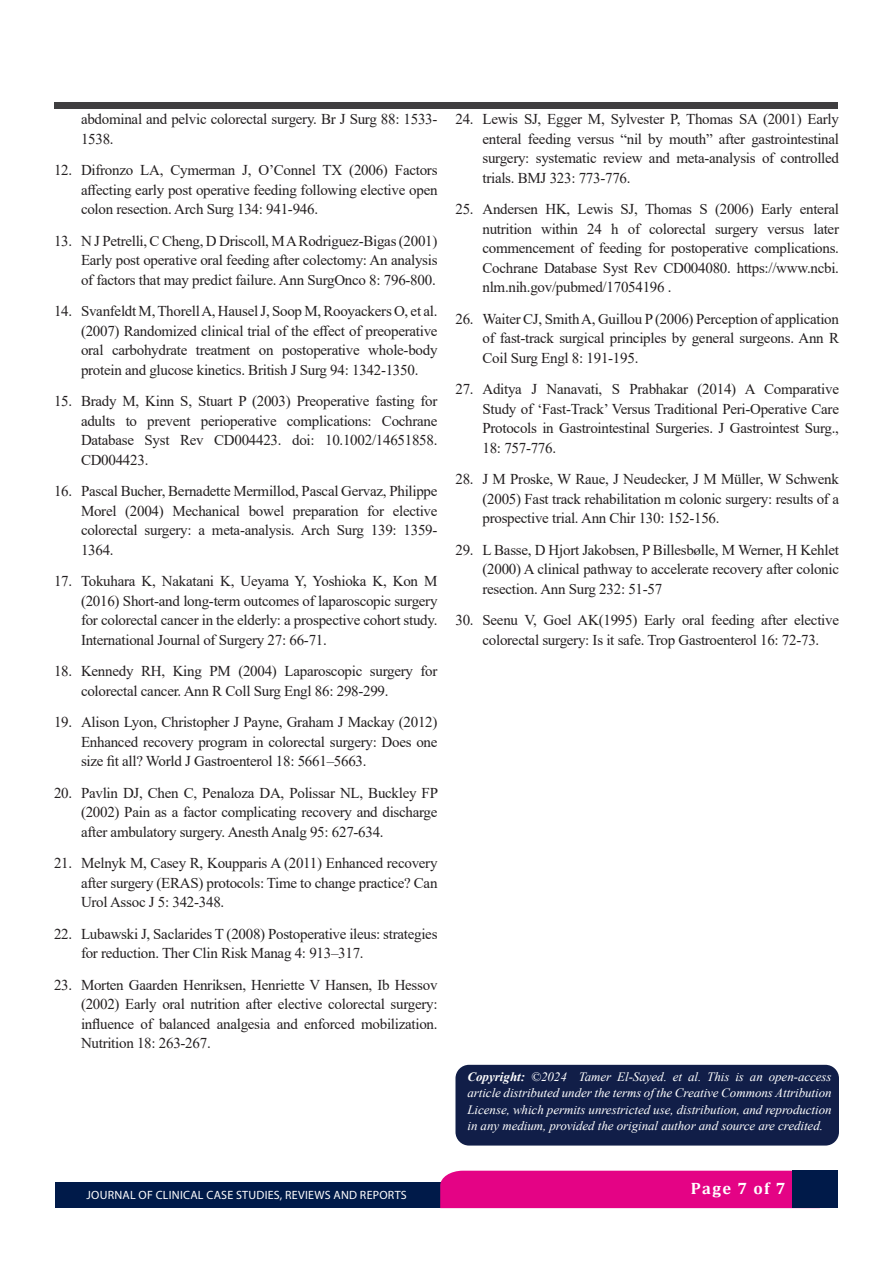
<style>
.page{position:relative;width:893px;height:1263px;background:#fff}
.page>*{position:absolute;margin:0;border:0;box-sizing:border-box;transform-origin:0 0}
.t1{font:700 16.5px "Cambria";letter-spacing:.08em;color:#fff}
.t2{font:15px/19.5px "Times New Roman";letter-spacing:-.02em;color:#231f20;text-align:justify}
.t3{font:italic 12.75px/16.5px "Times New Roman";letter-spacing:-.005em;color:#fff;text-align:justify}
.t4{font:12px "Myriad Pro";letter-spacing:.02em;color:#fff}
.s1{font-weight:700}
</style>
<div class="page">
<div style="left:54px;top:103px;width:783px;height:5px;background:#3f3e40"></div>
<div style="left:55px;top:1182px;width:765px;height:26px;background:#001a49"></div>
<div style="left:440px;top:1171px;width:352px;height:37px;background:#e40385"></div>
<div style="left:792px;top:1171px;width:46px;height:37px;background:#001a49"></div>
<div style="left:455px;top:1065px;width:384px;height:80px;background:#111e48;border-radius:14px"></div>
<p class="t2" style="left:81px;top:109px;width:358px">abdominal and pelvic colorectal surgery. Br J Surg 88: 1533-<br>1538.</p>
<p class="t2" style="left:81px;top:160px;width:358px;text-indent:-27px">12. Difronzo LA, Cymerman J, O’Connel TX (2006) Factors affecting early post operative feeding following elective open colon resection. Arch Surg 134: 941-946.</p>
<p class="t2" style="left:81px;top:230px;width:358px;text-indent:-27px">13. N J Petrelli, C Cheng, D Driscoll, M A Rodriguez-Bigas (2001)<br>Early post operative oral feeding after colectomy: An analysis of factors that may predict failure. Ann SurgOnco 8: 796-800.</p>
<p class="t2" style="left:81px;top:301px;width:358px;text-indent:-27px">14. Svanfeldt M, Thorell A, Hausel J, Soop M, Rooyackers O, et al. (2007) Randomized clinical trial of the effect of preoperative oral carbohydrate treatment on postoperative whole-body protein and glucose kinetics. British J Surg 94: 1342-1350.</p>
<p class="t2" style="left:81px;top:391px;width:358px;text-indent:-27px">15. Brady M, Kinn S, Stuart P (2003) Preoperative fasting for adults to prevent perioperative complications: Cochrane Database Syst Rev CD004423. doi: 10.1002/14651858.<br>CD004423.</p>
<p class="t2" style="left:81px;top:481px;width:358px;text-indent:-27px">16. Pascal Bucher, Bernadette Mermillod, Pascal Gervaz, Philippe Morel (2004) Mechanical bowel preparation for elective colorectal surgery: a meta-analysis. Arch Surg 139: 1359- 1364.</p>
<p class="t2" style="left:81px;top:571px;width:358px;text-indent:-27px">17. Tokuhara K, Nakatani K, Ueyama Y, Yoshioka K, Kon M (2016) Short-and long-term outcomes of laparoscopic surgery for colorectal cancer in the elderly: a prospective cohort study.<br>International Journal of Surgery 27: 66-71.</p>
<p class="t2" style="left:81px;top:661px;width:358px;text-indent:-27px">18. Kennedy RH, King PM (2004) Laparoscopic surgery for colorectal cancer. Ann R Coll Surg Engl 86: 298-299.</p>
<p class="t2" style="left:81px;top:712px;width:358px;text-indent:-27px">19. Alison Lyon, Christopher J Payne, Graham J Mackay (2012)<br>Enhanced recovery program in colorectal surgery: Does one size fit all? World J Gastroenterol 18: 5661–5663.</p>
<p class="t2" style="left:81px;top:782px;width:359px;text-indent:-27px">20. Pavlin DJ, Chen C, Penaloza DA, Polissar NL, Buckley FP (2002) Pain as a factor complicating recovery and discharge after ambulatory surgery. Anesth Analg 95: 627-634.</p>
<p class="t2" style="left:81px;top:853px;width:358px;text-indent:-27px">21. Melnyk M, Casey R, Koupparis A (2011) Enhanced recovery after surgery (ERAS) protocols: Time to change practice? Can Urol Assoc J 5: 342-348.</p>
<p class="t2" style="left:81px;top:923px;width:358px;text-indent:-27px">22. Lubawski J, Saclarides T (2008) Postoperative ileus: strategies for reduction. Ther Clin Risk Manag 4: 913–317.</p>
<p class="t2" style="left:81px;top:974px;width:358px;text-indent:-27px">23. Morten Gaarden Henriksen, Henriette V Hansen, Ib Hessov (2002) Early oral nutrition after elective colorectal surgery: influence of balanced analgesia and enforced mobilization.<br>Nutrition 18: 263-267.</p>
<p class="t2" style="left:482px;top:109px;width:358px;text-indent:-27px">24. Lewis SJ, Egger M, Sylvester P, Thomas SA (2001) Early enteral feeding versus “nil by mouth” after gastrointestinal surgery: systematic review and meta-analysis of controlled trials. BMJ 323: 773-776.</p>
<p class="t2" style="left:482px;top:199px;width:358px;text-indent:-27px">25. Andersen HK, Lewis SJ, Thomas S (2006) Early enteral nutrition within 24 h of colorectal surgery versus later commencement of feeding for postoperative complications.<br>Cochrane Database Syst Rev CD004080. https://www.ncbi. nlm.nih.gov/pubmed/17054196 .</p>
<p class="t2" style="left:482px;top:308px;width:358px;text-indent:-27px">26. Waiter CJ, Smith A, Guillou P (2006) Perception of application of fast-track surgical principles by general surgeons. Ann R Coil Surg Engl 8: 191-195.</p>
<p class="t2" style="left:482px;top:379px;width:358px;text-indent:-27px">27. Aditya J Nanavati, S Prabhakar (2014) A Comparative Study of ‘Fast-Track’ Versus Traditional Peri-Operative Care Protocols in Gastrointestinal Surgeries. J Gastrointest Surg., 18: 757-776.</p>
<p class="t2" style="left:482px;top:469px;width:358px;text-indent:-27px">28. J M Proske, W Raue, J Neudecker, J M Müller, W Schwenk (2005) Fast track rehabilitation m colonic surgery: results of a prospective trial. Ann Chir 130: 152-156.</p>
<p class="t2" style="left:482px;top:539px;width:358px;text-indent:-27px">29. L Basse, D Hjort Jakobsen, P Billesbølle, M Werner, H Kehlet (2000) A clinical pathway to accelerate recovery after colonic resection. Ann Surg 232: 51-57</p>
<p class="t2" style="left:455px;top:610px;width:385px;text-align:center">30. Seenu V, Goel AK(1995) Early oral feeding after elective colorectal surgery: Is it safe. Trop Gastroenterol 16: 72-73.</p>
<p class="t3" style="left:467px;top:1068px;width:366px"><span class="s1">Copyright:</span> ©2024 Tamer El-Sayed. et al. This is an open-access article distributed under the terms of the Creative Commons Attribution License, which permits unrestricted use, distribution, and reproduction in any medium, provided the original author and source are credited.</p>
<p class="t4" style="left:86px;top:1188px;width:322px">JOURNAL OF CLINICAL CASE STUDIES, REVIEWS AND REPORTS</p>
<p class="t1" style="left:691px;top:1177px;width:96px">Page 7 of 7</p>
</div>
